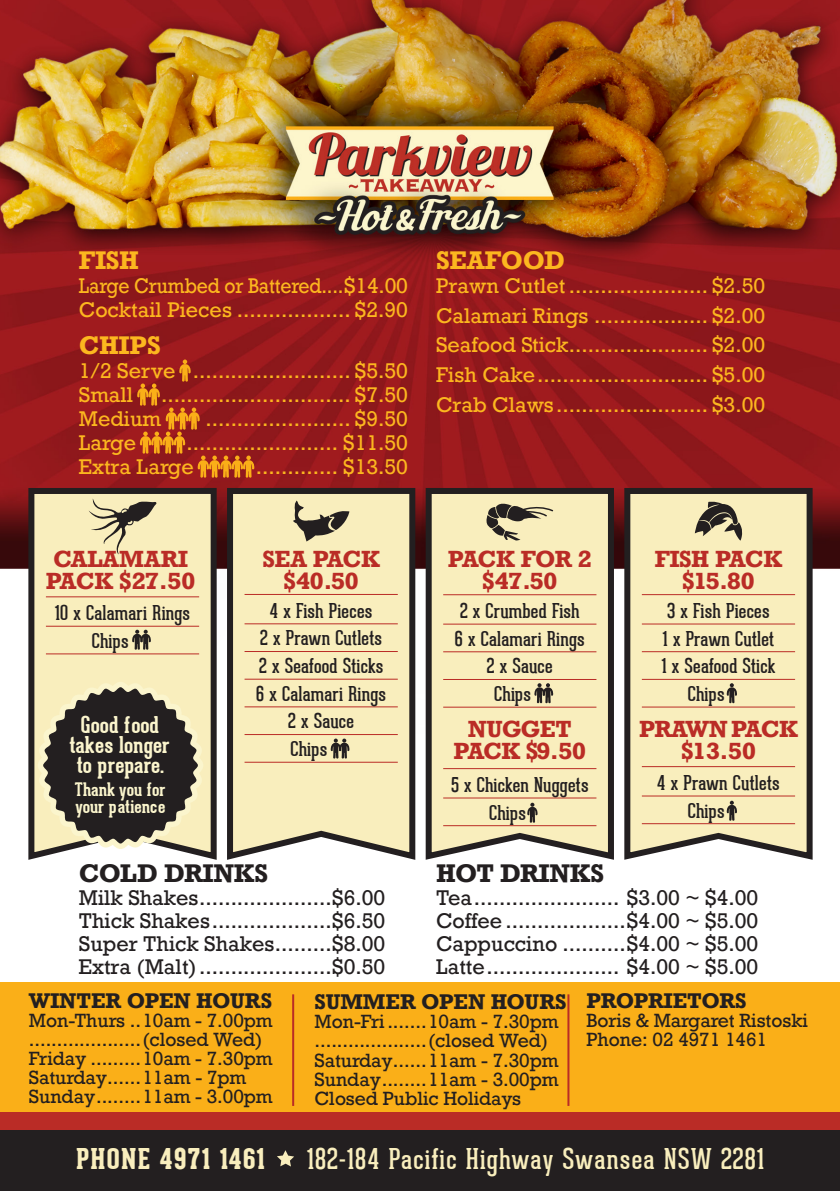
<style>
.page{position:relative;width:840px;height:1191px;background:#fff}
.page>*{position:absolute;margin:0;border:0;box-sizing:border-box;transform-origin:0 0}
.t1{font:28px "Geared Slab";letter-spacing:.04em;color:#f9eebd}
.t2{font:800 28px "Geared Slab";letter-spacing:.04em;color:#f9eebd}
.t3{font:700 24px "Rockwell";letter-spacing:-.005em;color:#231f20}
.t4{font:700 24px "Rockwell";color:#fcb71f}
.t5{font:700 22.6px/20px "Geared Slab";color:#fbf5cd;text-align:center}
.t6{font:700 22px/22px "Rockwell";letter-spacing:-.015em;color:#ba2c26;text-align:center}
.t7{font:700 22px "Rockwell";letter-spacing:-.04em;color:#ba2c26}
.t8{font:20px "Rockwell";color:#fcb71f}
.t9{font:20px "Rockwell";color:#231f20}
.t10{font:20px "Geared Slab";letter-spacing:.005em;color:#231f20}
.t11{font:700 20px "Rockwell";color:#231f20}
.t12{font:20px "Rockwell";color:#fcb71f;scale:.9 1}
.t13{font:700 18.2px/17.2px "Geared Slab";color:#fbf5cd}
.t14{font:18px/19px "Rockwell";letter-spacing:-.005em;color:#231f20}
</style>
<div class="page">
<img style="left:0;top:0;width:839px;height:569px">
<div style="left:0;top:982px;width:839px;height:139px;background:#faaf18"></div>
<div style="left:0;top:1114px;width:839px;height:77px;background:#231f20"></div>
<div style="left:0;top:1112px;width:839px;height:17px;background:#ba2c26"></div>
<svg style="left:277px;top:1150px;width:17px;height:16px"></svg>
<hr style="left:292px;top:994px;width:2px;height:112px;background:#ba2c26">
<hr style="left:567px;top:994px;width:2px;height:112px;background:#ba2c26">
<svg style="left:25px;top:485px;width:196px;height:375px;background:#d7caa7"></svg>
<svg style="left:224px;top:485px;width:195px;height:375px;background:#e2d6ae"></svg>
<svg style="left:422px;top:485px;width:195px;height:375px;background:#e2d6ad"></svg>
<svg style="left:621px;top:485px;width:195px;height:375px;background:#e2d6ae"></svg>
<hr style="left:443px;top:768px;width:153px;height:1px;background:#ba2c26">
<hr style="left:443px;top:797px;width:153px;height:1px;background:#ba2c26">
<hr style="left:443px;top:825px;width:153px;height:1px;background:#ba2c26">
<hr style="left:244px;top:594px;width:153px;height:1px;background:#ba2c26">
<hr style="left:244px;top:623px;width:153px;height:1px;background:#ba2c26">
<hr style="left:244px;top:651px;width:153px;height:1px;background:#ba2c26">
<hr style="left:244px;top:678px;width:153px;height:1px;background:#ba2c26">
<hr style="left:244px;top:706px;width:153px;height:1px;background:#ba2c26">
<hr style="left:244px;top:734px;width:153px;height:1px;background:#ba2c26">
<hr style="left:244px;top:761px;width:153px;height:1px;background:#ba2c26">
<hr style="left:443px;top:594px;width:153px;height:1px;background:#ba2c26">
<hr style="left:443px;top:623px;width:153px;height:1px;background:#ba2c26">
<hr style="left:443px;top:651px;width:153px;height:1px;background:#ba2c26">
<hr style="left:443px;top:679px;width:153px;height:1px;background:#ba2c26">
<hr style="left:443px;top:706px;width:153px;height:1px;background:#ba2c26">
<hr style="left:641px;top:766px;width:153px;height:1px;background:#ba2c26">
<hr style="left:641px;top:795px;width:153px;height:1px;background:#ba2c26">
<hr style="left:641px;top:823px;width:153px;height:1px;background:#ba2c26">
<hr style="left:641px;top:594px;width:153px;height:1px;background:#ba2c26">
<hr style="left:641px;top:623px;width:153px;height:1px;background:#ba2c26">
<hr style="left:641px;top:651px;width:153px;height:1px;background:#ba2c26">
<hr style="left:641px;top:679px;width:153px;height:1px;background:#ba2c26">
<hr style="left:641px;top:706px;width:153px;height:1px;background:#ba2c26">
<hr style="left:46px;top:596px;width:153px;height:1px;background:#ba2c26">
<hr style="left:46px;top:625px;width:153px;height:1px;background:#ba2c26">
<hr style="left:46px;top:653px;width:153px;height:1px;background:#ba2c26">
<svg style="left:293px;top:500px;width:56px;height:41px;background:#aaa283"></svg>
<svg style="left:485px;top:503px;width:68px;height:37px;background:#b2a989"></svg>
<svg style="left:89px;top:498px;width:68px;height:56px;background:#cac19a"></svg>
<svg style="left:137px;top:359px;width:117px;height:119px;background:#a52f1b"></svg>
<svg style="left:132px;top:629px;width:19px;height:21px"></svg>
<svg style="left:330px;top:738px;width:19px;height:21px"></svg>
<svg style="left:534px;top:683px;width:19px;height:20px"></svg>
<svg style="left:526px;top:802px;width:11px;height:21px"></svg>
<svg style="left:726px;top:800px;width:10px;height:21px"></svg>
<svg style="left:726px;top:683px;width:10px;height:20px"></svg>
<svg style="left:694px;top:500px;width:48px;height:40px;background:#9b9378"></svg>
<svg style="left:38px;top:682px;width:165px;height:167px;background:#6b6557"></svg>
<p class="t4" style="left:79px;top:245px;width:61px">FISH</p>
<p class="t12" style="left:79px;top:273px;width:367px">Large Crumbed or Battered....$14.00</p>
<p class="t8" style="left:79px;top:297px;width:330px">Cocktail Pieces .................. $2.90</p>
<p class="t4" style="left:79px;top:329px;width:83px">CHIPS</p>
<p class="t8" style="left:79px;top:358px;width:330px">1/2 Serve ......................... $5.50</p>
<p class="t8" style="left:79px;top:382px;width:56px">Small</p>
<p class="t8" style="left:161px;top:382px;width:248px">.............................. $7.50</p>
<p class="t8" style="left:79px;top:406px;width:84px">Medium</p>
<p class="t8" style="left:205px;top:406px;width:204px">....................... $9.50</p>
<p class="t8" style="left:79px;top:430px;width:59px">Large</p>
<p class="t8" style="left:186px;top:430px;width:223px">........................ $11.50</p>
<p class="t8" style="left:79px;top:454px;width:116px">Extra Large</p>
<p class="t8" style="left:256px;top:454px;width:153px">............. $13.50</p>
<p class="t4" style="left:436px;top:245px;width:131px">SEAFOOD</p>
<p class="t8" style="left:436px;top:273px;width:330px">Prawn Cutlet ...................... $2.50</p>
<p class="t8" style="left:436px;top:303px;width:330px">Calamari Rings .................. $2.00</p>
<p class="t8" style="left:436px;top:333px;width:330px">Seafood Stick...................... $2.00</p>
<p class="t8" style="left:436px;top:362px;width:330px">Fish Cake........................... $5.00</p>
<p class="t8" style="left:436px;top:392px;width:330px">Crab Claws........................ $3.00</p>
<p class="t6" style="left:447px;top:547px;width:145px">PACK FOR 2</p>
<p class="t6" style="left:482px;top:569px;width:77px">$47.50</p>
<p class="t6" style="left:46px;top:547px;width:151px">CALAMARI<br>PACK $27.50</p>
<p class="t6" style="left:262px;top:547px;width:119px">SEA PACK $40.50</p>
<p class="t6" style="left:654px;top:547px;width:129px">FISH PACK $15.80</p>
<p class="t10" style="left:55px;top:601px;width:137px">10 x Calamari Rings</p>
<p class="t10" style="left:92px;top:628px;width:38px">Chips</p>
<p class="t5" style="left:69px;top:715px;width:102px">Good food takes longer to prepare.</p>
<p class="t13" style="left:75px;top:780px;width:92px">Thank you for your patience</p>
<p class="t10" style="left:270px;top:598px;width:104px">4 x Fish Pieces</p>
<p class="t10" style="left:260px;top:626px;width:123px">2 x Prawn Cutlets</p>
<p class="t10" style="left:259px;top:654px;width:125px">2 x Seafood Sticks</p>
<p class="t10" style="left:256px;top:681px;width:131px">6 x Calamari Rings</p>
<p class="t10" style="left:288px;top:709px;width:67px">2 x Sauce</p>
<p class="t10" style="left:290px;top:737px;width:38px">Chips</p>
<p class="t3" style="left:79px;top:857px;width:191px">COLD DRINKS</p>
<p class="t9" style="left:79px;top:885px;width:308px">Milk Shakes.....................$6.00</p>
<p class="t9" style="left:79px;top:908px;width:308px">Thick Shakes...................$6.50</p>
<p class="t9" style="left:79px;top:931px;width:308px">Super Thick Shakes.........$8.00</p>
<p class="t9" style="left:79px;top:954px;width:308px">Extra (Malt) .....................$0.50</p>
<p class="t10" style="left:460px;top:598px;width:121px">2 x Crumbed Fish</p>
<p class="t10" style="left:454px;top:626px;width:131px">6 x Calamari Rings</p>
<p class="t10" style="left:486px;top:654px;width:67px">2 x Sauce</p>
<p class="t10" style="left:494px;top:681px;width:38px">Chips</p>
<p class="t6" style="left:453px;top:717px;width:134px">NUGGET<br>PACK $9.50</p>
<p class="t10" style="left:451px;top:772px;width:139px">5 x Chicken Nuggets</p>
<p class="t10" style="left:489px;top:800px;width:38px">Chips</p>
<p class="t10" style="left:667px;top:598px;width:104px">3 x Fish Pieces</p>
<p class="t10" style="left:662px;top:626px;width:113px">1 x Prawn Cutlet</p>
<p class="t10" style="left:661px;top:654px;width:116px">1 x Seafood Stick</p>
<p class="t10" style="left:687px;top:681px;width:38px">Chips</p>
<p class="t7" style="left:638px;top:714px;width:160px">PRAWN PACK</p>
<p class="t6" style="left:680px;top:739px;width:76px">$13.50</p>
<p class="t10" style="left:657px;top:770px;width:124px">4 x Prawn Cutlets</p>
<p class="t10" style="left:687px;top:798px;width:38px">Chips</p>
<p class="t3" style="left:436px;top:857px;width:169px">HOT DRINKS</p>
<p class="t9" style="left:436px;top:885px;width:324px">Tea....................... $3.00 ~ $4.00</p>
<p class="t9" style="left:436px;top:908px;width:324px">Coffee ...................$4.00 ~ $5.00</p>
<p class="t9" style="left:436px;top:931px;width:324px">Cappuccino ..........$4.00 ~ $5.00</p>
<p class="t9" style="left:436px;top:954px;width:324px">Latte..................... $4.00 ~ $5.00</p>
<p class="t11" style="left:29px;top:988px;width:245px">WINTER OPEN HOURS</p>
<p class="t14" style="left:29px;top:1011px;width:245px">Mon-Thurs ..10am - 7.00pm</p>
<p class="t14" style="left:29px;top:1030px;width:245px">....................(closed Wed)<br>Friday .........10am - 7.30pm</p>
<p class="t14" style="left:29px;top:1068px;width:219px">Saturday......11am - 7pm</p>
<p class="t14" style="left:29px;top:1087px;width:245px">Sunday........11am - 3.00pm</p>
<p class="t11" style="left:314px;top:989px;width:253px">SUMMER OPEN HOURS</p>
<p class="t14" style="left:314px;top:1012px;width:245px">Mon-Fri.......10am - 7.30pm ....................(closed Wed)</p>
<p class="t14" style="left:314px;top:1050px;width:245px">Saturday......11am - 7.30pm</p>
<p class="t14" style="left:314px;top:1069px;width:245px">Sunday........11am - 3.00pm</p>
<p class="t14" style="left:314px;top:1088px;width:208px">Closed Public Holidays</p>
<p class="t11" style="left:586px;top:988px;width:161px">PROPRIETORS</p>
<p class="t14" style="left:586px;top:1011px;width:223px">Boris &amp; Margaret Ristoski</p>
<p class="t14" style="left:586px;top:1030px;width:182px">Phone: 02 4971 1461</p>
<p class="t2" style="left:76px;top:1142px;width:190px">PHONE 4971 1461</p>
<p class="t1" style="left:306px;top:1141px;width:458px">182-184 Pacific Highway Swansea NSW 2281</p>
</div>
